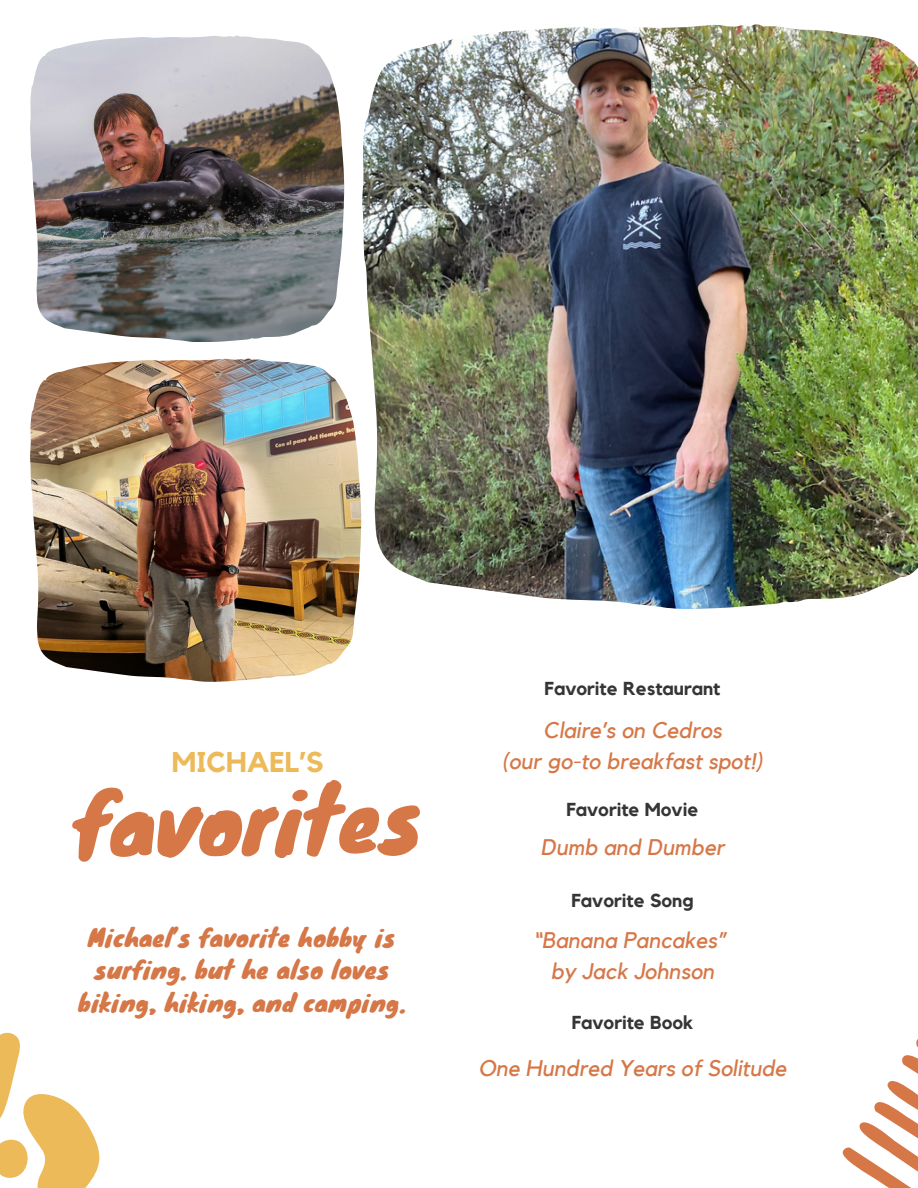
<style>
.page{position:relative;width:918px;height:1188px;background:#fff}
.page>*{position:absolute;margin:0;border:0;box-sizing:border-box;transform-origin:0 0}
.t1{font:84.15px "Knewave";color:#d67747}
.t2{font:700 28.5px "Kollektif";color:#edba5a}
.t3{font:24px/32.7px "Knewave";letter-spacing:.02em;color:#d67747;text-align:center}
.t4{font:italic 22.5px "Kollektif";color:#d67747}
.t5{font:700 18.75px "Kollektif";color:#363535}
</style>
<div class="page">
<img style="left:362px;top:24px;width:556px;height:585px">
<img style="left:30px;top:358px;width:331px;height:324px">
<img style="left:30px;top:36px;width:314px;height:306px">
<svg style="left:0;top:1032px;width:100px;height:156px"></svg>
<svg style="left:842px;top:1039px;width:76px;height:149px"></svg>
<p class="t2" style="left:172px;top:749px;width:153px">MICHAEL’S</p>
<p class="t1" style="left:72px;top:756px;width:351px;rotate:-1deg">favorites</p>
<p class="t3" style="left:78px;top:920px;width:329px">Michael’s favorite hobby is surfing. but he also loves biking, hiking, and camping.</p>
<p class="t5" style="left:545px;top:680px;width:177px">Favorite Restaurant</p>
<p class="t4" style="left:543px;top:719px;width:180px">Claire’s on Cedros</p>
<p class="t4" style="left:502px;top:751px;width:262px">(our go-to breakfast spot!)</p>
<p class="t5" style="left:566px;top:801px;width:134px">Favorite Movie</p>
<p class="t4" style="left:540px;top:837px;width:185px">Dumb and Dumber</p>
<p class="t5" style="left:572px;top:892px;width:123px">Favorite Song</p>
<p class="t4" style="left:533px;top:929px;width:194px">“Banana Pancakes”</p>
<p class="t4" style="left:551px;top:961px;width:165px">by Jack Johnson</p>
<p class="t5" style="left:572px;top:1014px;width:123px">Favorite Book</p>
<p class="t4" style="left:478px;top:1058px;width:310px">One Hundred Years of Solitude</p>
</div>
